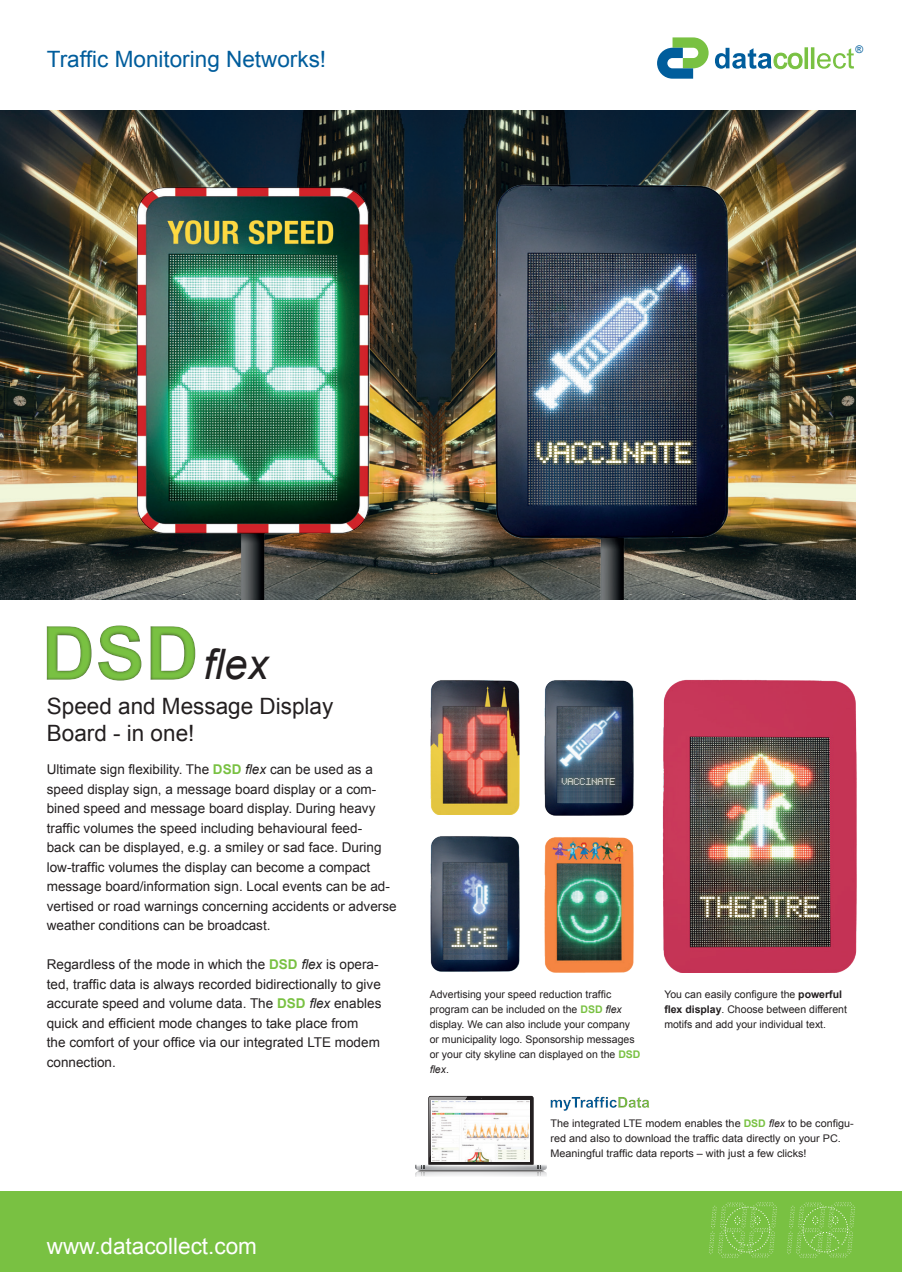
<style>
.page{position:relative;width:902px;height:1272px;background:#fff}
.page>*{position:absolute;margin:0;border:0;box-sizing:border-box;transform-origin:0 0}
.t1{font:italic 42px "Arial";color:#231f20}
.t2{font:24px "Subway Ticker";color:#fff}
.t3{font:22.5px/27px "Arial";color:#231f20}
.t4{font:22.5px "Arial";color:#005d9c}
.t5{font:22.5px "Arial";color:#fff}
.t6{font:22.05px "Subway Ticker";color:#fff}
.t7{font:13.5px/19.5px "Arial";color:#231f20}
.t8{font:10.5px/15px "Arial";color:#231f20}
.t9{font:10.5px "Arial";color:#005d9c}
.t10{font:8.25px "Subway Ticker";color:#fff}
.s1{font-weight:700;color:#79c142}
.s2{font-style:italic}
.s3{font-weight:700}
</style>
<div class="page">
<img style="left:0;top:111px;width:434px;height:489px">
<img style="left:434px;top:111px;width:421px;height:489px">
<div style="left:0;top:1191px;width:901px;height:80px;background:#79c142"></div>
<div style="left:45px;top:624px;width:151px;height:57px;background:#231f20;opacity:.8"></div>
<div style="left:550px;top:1094px;width:101px;height:18px;background:#231f20;opacity:.7"></div>
<svg style="left:415px;top:1095px;width:234px;height:81px"></svg>
<img style="left:432px;top:1100px;width:98px;height:61px">
<svg style="left:709px;top:1202px;width:68px;height:55px"></svg>
<svg style="left:787px;top:1202px;width:68px;height:55px"></svg>
<svg style="left:715px;top:48px;width:87px;height:21px"></svg>
<div style="left:804px;top:48px;width:3px;height:21px;border:1px solid #79c142"></div>
<div style="left:811px;top:48px;width:3px;height:21px;border:1px solid #79c142"></div>
<svg style="left:817px;top:48px;width:37px;height:21px"></svg>
<svg style="left:657px;top:37px;width:51px;height:42px"></svg>
<img style="left:662px;top:679px;width:195px;height:293px">
<img style="left:488px;top:147px;width:251px;height:453px">
<img style="left:124px;top:158px;width:259px;height:442px">
<div style="left:697px;top:894px;width:125px;height:26px;background:#ffda41;opacity:.75"></div>
<img style="left:430px;top:680px;width:89px;height:134px">
<img style="left:544px;top:837px;width:89px;height:135px">
<img style="left:544px;top:680px;width:89px;height:135px">
<div style="left:558px;top:775px;width:60px;height:13px;background:#ffda41;opacity:.75"></div>
<img style="left:430px;top:836px;width:89px;height:135px">
<div style="left:448px;top:924px;width:52px;height:26px;background:#ffda41;opacity:.75"></div>
<div style="left:533px;top:439px;width:161px;height:27px;background:#ffda41;opacity:.75"></div>
<h3 class="t4" style="left:47px;top:44px;width:281px">Traffic Monitoring Networks!</h3>
<p class="t9" style="left:855px;top:42px;width:9px">®</p>
<h2 class="t2" style="left:535px;top:440px;width:158px">VACCINATE</h2>
<h1 class="t1" style="left:203px;top:637px;width:67px">flex</h1>
<h3 class="t3" style="left:47px;top:693px;width:288px">Speed and Message Display<br>Board - in one!</h3>
<p class="t7" style="left:47px;top:759px;width:351px">Ultimate sign flexibility. The <span class="s1">DSD</span> <span class="s2">flex</span> can be used as a speed display sign, a message board display or a com&shy;bined speed and message board display. During heavy traffic volumes the speed including behavioural feed-<br>back can be displayed, e.g. a smiley or sad face. During low-traffic volumes the display can become a compact message board/information sign. Local events can be ad&shy;vertised or road warnings concerning accidents or adverse weather conditions can be broadcast.</p>
<p class="t7" style="left:47px;top:954px;width:336px">Regardless of the mode in which the <span class="s1">DSD</span> <span class="s2">flex</span> is opera&shy;ted, traffic data is always recorded bidirectionally to give accurate speed and volume data. The <span class="s1">DSD</span> <span class="s2">flex</span> enables quick and efficient mode changes to take place from<br>the comfort of your office via our integrated LTE modem connection.</p>
<h3 class="t5" style="left:47px;top:1230px;width:212px">www.datacollect.com</h3>
<p class="t10" style="left:561px;top:777px;width:55px">VACCINATE</p>
<h3 class="t6" style="left:450px;top:926px;width:49px">ICE</h3>
<p class="t8" style="left:429px;top:987px;width:212px">Advertising your speed reduction traffic program can be included on the <span class="s1">DSD</span> <span class="s2">flex </span>display. We can also include your company or municipality logo. Sponsorship messages or your city skyline can displayed on the <span class="s1">DSD </span><span class="s2">flex</span>.</p>
<h2 class="t2" style="left:698px;top:894px;width:123px">THEATRE</h2>
<p class="t8" style="left:664px;top:987px;width:184px">You can easily configure the <span class="s3">powerful flex display</span>. Choose between different motifs and add your individual text.</p>
<p class="t8" style="left:550px;top:1116px;width:305px">The integrated LTE modem enables the <span class="s1">DSD</span> <span class="s2">flex</span> to be configu&shy;red and also to download the traffic data directly on your PC.<br>Meaningful traffic data reports – with just a few clicks!</p>
</div>
